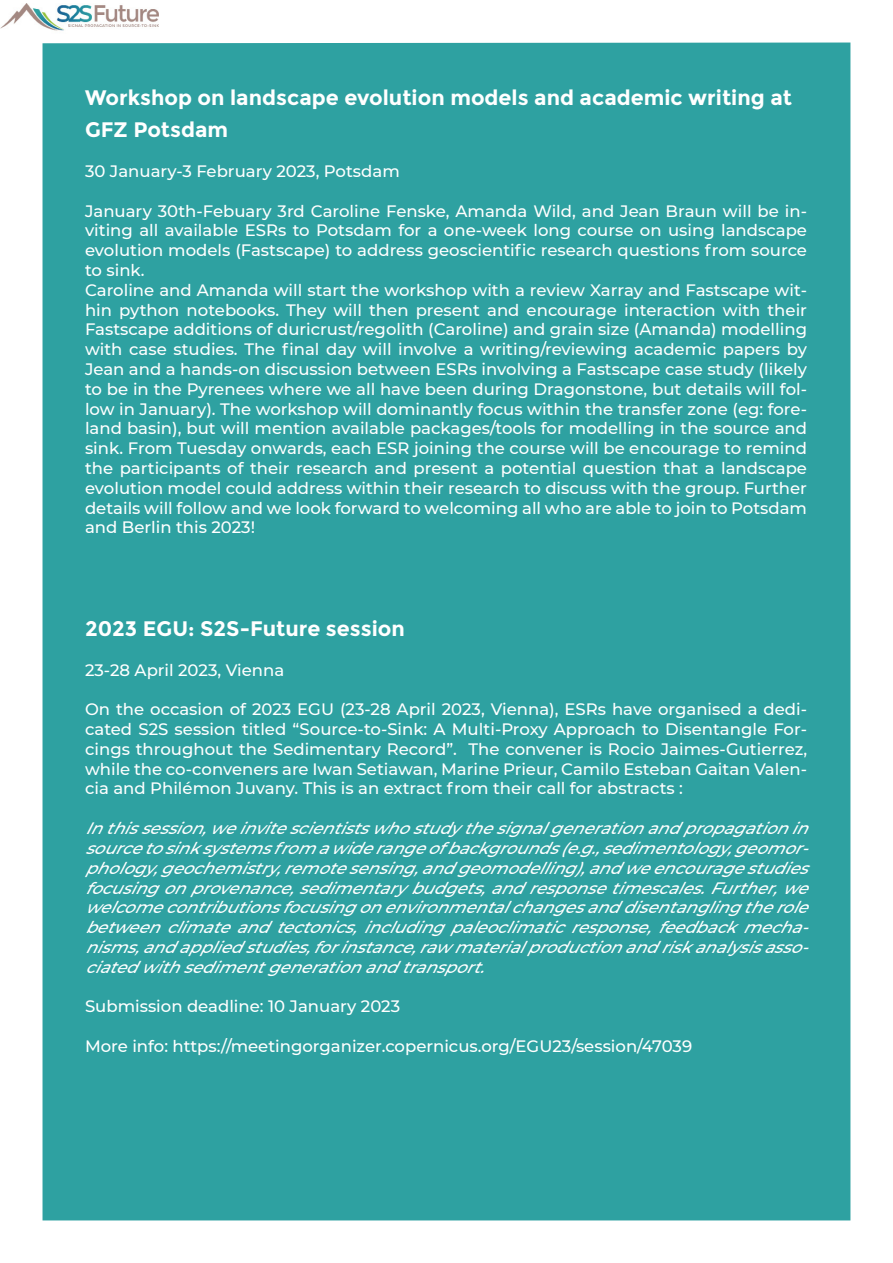
<style>
.page{position:relative;width:893px;height:1263px;background:#fff}
.page>*{position:absolute;margin:0;border:0;box-sizing:border-box;transform-origin:0 0}
.t1{font:700 21px/32.4px "Montserrat";color:#fff}
.t2{font:500 16.5px/19.8px "Montserrat";color:#fff;text-align:justify}
.t3{font:italic 500 16.5px/19.8px "Montserrat";color:#fff;text-align:justify}
</style>
<div class="page">
<div style="left:43px;top:43px;width:807px;height:1177px;background:#2ea1a1"></div>
<img style="left:1px;top:3px;width:158px;height:28px">
<p class="t1" style="left:85px;top:81px;width:708px">Workshop on landscape evolution models and academic writing at<br>GFZ Potsdam</p>
<p class="t2" style="left:85px;top:161px;width:316px">30 January-3 February 2023, Potsdam</p>
<p class="t2" style="left:85px;top:200px;width:723px">January 30th-Febuary 3rd Caroline Fenske, Amanda Wild, and Jean Braun will be in&shy;viting all available ESRs to Potsdam for a one-week long course on using landscape evolution models (Fastscape) to address geoscientific research questions from source to sink.</p>
<p class="t2" style="left:85px;top:279px;width:723px">Caroline and Amanda will start the workshop with a review Xarray and Fastscape wit&shy;hin python notebooks. They will then present and encourage interaction with their Fastscape additions of duricrust/regolith (Caroline) and grain size (Amanda) modelling with case studies. The final day will involve a writing/reviewing academic papers by Jean and a hands-on discussion between ESRs involving a Fastscape case study (likely to be in the Pyrenees where we all have been during Dragonstone, but details will fol&shy;low in January). The workshop will dominantly focus within the transfer zone (eg: fore&shy;land basin), but will mention available packages/tools for modelling in the source and sink. From Tuesday onwards, each ESR joining the course will be encourage to remind the participants of their research and present a potential question that a landscape evolution model could address within their research to discuss with the group. Further details will follow and we look forward to welcoming all who are able to join to Potsdam and Berlin this 2023!</p>
<p class="t1" style="left:85px;top:612px;width:321px">2023 EGU: S2S-Future session</p>
<p class="t2" style="left:85px;top:659px;width:201px">23-28 April 2023, Vienna</p>
<p class="t2" style="left:85px;top:699px;width:723px">On the occasion of 2023 EGU (23-28 April 2023, Vienna), ESRs have organised a dedi&shy;cated S2S session titled “Source-to-Sink: A Multi-Proxy Approach to Disentangle For&shy;cings throughout the Sedimentary Record”. The convener is Rocio Jaimes-Gutierrez, while the co-conveners are Iwan Setiawan, Marine Prieur, Camilo Esteban Gaitan Valen&shy;cia and Philémon Juvany. This is an extract from their call for abstracts :</p>
<p class="t3" style="left:85px;top:818px;width:735px">Inthissession,weinvitescientistswhostudythesignalgenerationandpropagationin sourcetosinksystemsfromawiderangeofbackgrounds(e.g.,sedimentology,geomor&shy;phology,geochemistry,remotesensing,andgeomodelling),andweencouragestudies focusingonprovenance,sedimentarybudgets,andresponsetimescales.Further,we welcomecontributionsfocusingonenvironmentalchangesanddisentanglingtherole betweenclimateandtectonics,includingpaleoclimaticresponse,feedbackmecha&shy;nisms,andappliedstudies,forinstance,rawmaterialproductionandriskanalysisasso&shy;ciatedwithsedimentgenerationandtransport.</p>
<p class="t2" style="left:85px;top:996px;width:317px">Submission deadline: 10 January 2023</p>
<p class="t2" style="left:85px;top:1035px;width:609px">More info: https://meetingorganizer.copernicus.org/EGU23/session/47039</p>
</div>
